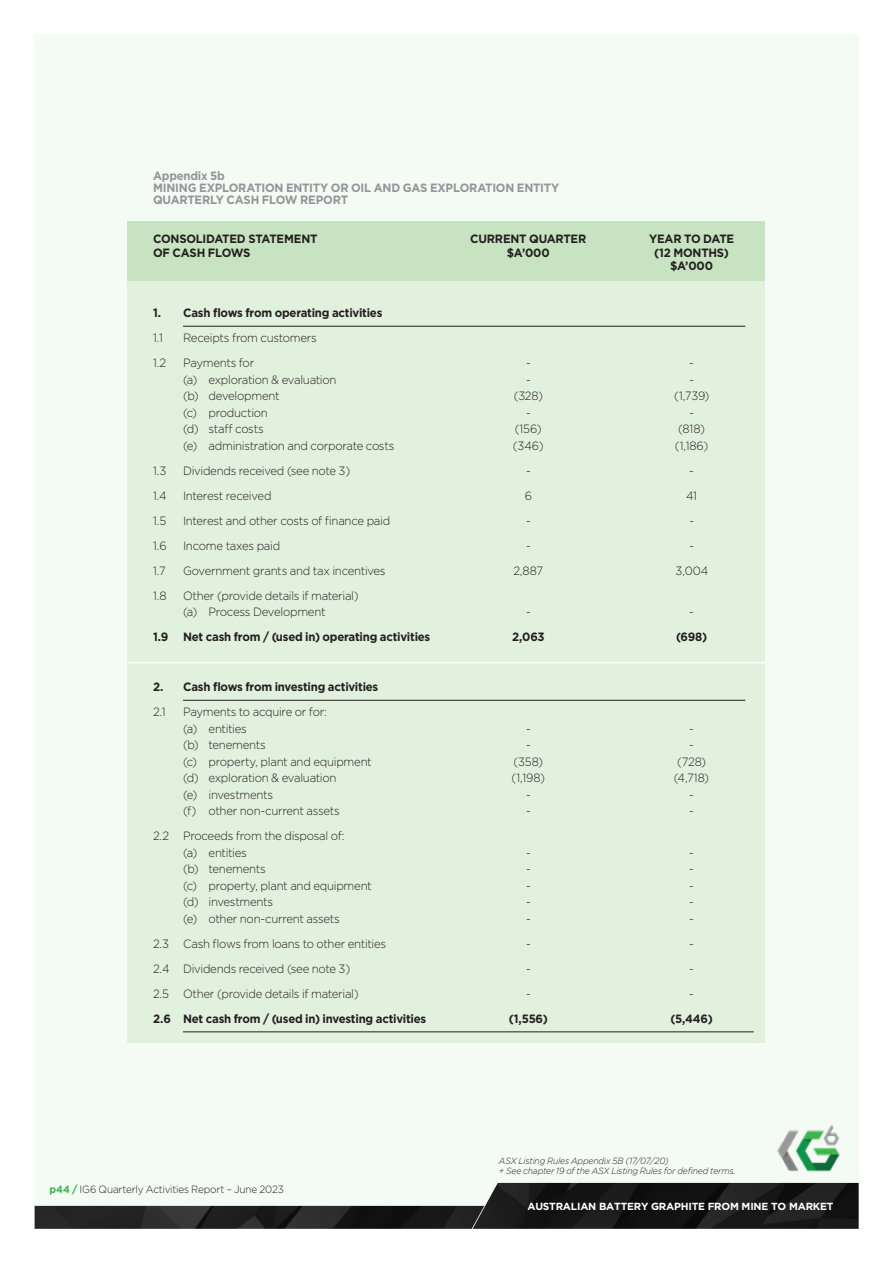
<style>
.page{position:relative;width:893px;height:1263px;background:#fff}
.page>*{position:absolute;margin:0;border:0;box-sizing:border-box;transform-origin:0 0}
.Main_body_copy{font:300 12px/16.5px "Gotham";letter-spacing:-.025em;color:#231f20;scale:.95 1}
.Main_body_copy-2{font:700 12px/13.5px "Gotham";letter-spacing:-.02em;color:#231f20;text-align:center;scale:.95 1}
.Main_body_copy-3{font:700 12px/12px "Gotham";letter-spacing:-.02em;color:#939598;scale:.95 1}
.t1{font:300 10.5px "Gotham";letter-spacing:-.02em;color:#231f20;scale:.95 1}
.t2{font:700 10.35px "Gotham HTF";letter-spacing:-.02em;color:#fff}
.Main_body_copy-4{font:italic 300 9px/10.5px "Gotham";letter-spacing:-.015em;color:#231f20;scale:.95 1}
.s1{font-weight:700;color:#3cb54b}
</style>
<div class="page">
<div style="left:34px;top:34px;width:825px;height:1195px;background:#f4faf4"></div>
<img style="left:35px;top:1183px;width:824px;height:46px">
<img style="left:777px;top:1125px;width:63px;height:47px">
<div style="left:128px;top:225px;width:637px;height:818px;background:#e2f0de"></div>
<hr style="left:183px;top:326px;width:562px;height:1px;background:#231f20">
<hr style="left:183px;top:700px;width:562px;height:1px;background:#231f20">
<hr style="left:183px;top:1031px;width:571px;height:1px;background:#231f20">
<hr style="left:128px;top:662px;width:637px;height:1px;background:#fff">
<div style="left:128px;top:221px;width:637px;height:60px;background:#c7e3c1"></div>
<p class="Main_body_copy-3" style="left:153px;top:169px;width:429px">Appendix 5b<br>MINING EXPLORATION ENTITY OR OIL AND GAS EXPLORATION ENTITY<br>QUARTERLY CASH FLOW REPORT</p>
<p class="Main_body_copy-2" style="left:153px;top:232px;width:175px">CONSOLIDATED STATEMENT</p>
<p class="Main_body_copy-2" style="left:470px;top:232px;width:124px">CURRENT QUARTER</p>
<p class="Main_body_copy-2" style="left:649px;top:232px;width:91px">YEAR TO DATE</p>
<p class="Main_body_copy-2" style="left:153px;top:246px;width:104px">OF CASH FLOWS</p>
<p class="Main_body_copy-2" style="left:507px;top:246px;width:47px">$A’000</p>
<p class="Main_body_copy-2" style="left:654px;top:246px;width:80px">(12 MONTHS) $A’000</p>
<p class="Main_body_copy-2" style="left:153px;top:306px;width:243px">1. Cash flows from operating activities</p>
<p class="Main_body_copy" style="left:153px;top:329px;width:12px">1.1</p>
<p class="Main_body_copy" style="left:183px;top:329px;width:142px">Receipts from customers</p>
<p class="Main_body_copy" style="left:153px;top:354px;width:15px">1.2</p>
<p class="Main_body_copy" style="left:183px;top:354px;width:76px">Payments for</p>
<p class="Main_body_copy" style="left:526px;top:354px;width:6px">-</p>
<p class="Main_body_copy" style="left:689px;top:354px;width:6px">-</p>
<p class="Main_body_copy" style="left:183px;top:371px;width:163px">(a) exploration &amp; evaluation</p>
<p class="Main_body_copy" style="left:526px;top:371px;width:6px">-</p>
<p class="Main_body_copy" style="left:689px;top:371px;width:6px">-</p>
<p class="Main_body_copy" style="left:183px;top:387px;width:103px">(b) development</p>
<p class="Main_body_copy" style="left:514px;top:387px;width:32px">(328)</p>
<p class="Main_body_copy" style="left:674px;top:387px;width:39px">(1,739)</p>
<p class="Main_body_copy" style="left:183px;top:404px;width:91px">(c) production</p>
<p class="Main_body_copy" style="left:526px;top:404px;width:6px">-</p>
<p class="Main_body_copy" style="left:689px;top:404px;width:6px">-</p>
<p class="Main_body_copy" style="left:183px;top:420px;width:86px">(d) staff costs</p>
<p class="Main_body_copy" style="left:515px;top:420px;width:30px">(156)</p>
<p class="Main_body_copy" style="left:678px;top:420px;width:30px">(818)</p>
<p class="Main_body_copy" style="left:183px;top:437px;width:224px">(e) administration and corporate costs</p>
<p class="Main_body_copy" style="left:513px;top:437px;width:34px">(346)</p>
<p class="Main_body_copy" style="left:675px;top:437px;width:37px">(1,186)</p>
<p class="Main_body_copy" style="left:153px;top:462px;width:16px">1.3</p>
<p class="Main_body_copy" style="left:183px;top:462px;width:178px">Dividends received (see note 3)</p>
<p class="Main_body_copy" style="left:526px;top:462px;width:6px">-</p>
<p class="Main_body_copy" style="left:689px;top:462px;width:6px">-</p>
<p class="Main_body_copy" style="left:153px;top:487px;width:16px">1.4</p>
<p class="Main_body_copy" style="left:183px;top:487px;width:95px">Interest received</p>
<p class="Main_body_copy" style="left:525px;top:487px;width:9px">6</p>
<p class="Main_body_copy" style="left:686px;top:487px;width:13px">41</p>
<p class="Main_body_copy" style="left:153px;top:512px;width:16px">1.5</p>
<p class="Main_body_copy" style="left:183px;top:512px;width:220px">Interest and other costs of finance paid</p>
<p class="Main_body_copy" style="left:526px;top:512px;width:6px">-</p>
<p class="Main_body_copy" style="left:689px;top:512px;width:6px">-</p>
<p class="Main_body_copy" style="left:153px;top:537px;width:16px">1.6</p>
<p class="Main_body_copy" style="left:183px;top:537px;width:104px">Income taxes paid</p>
<p class="Main_body_copy" style="left:526px;top:537px;width:6px">-</p>
<p class="Main_body_copy" style="left:689px;top:537px;width:6px">-</p>
<p class="Main_body_copy" style="left:153px;top:562px;width:15px">1.7</p>
<p class="Main_body_copy" style="left:183px;top:562px;width:215px">Government grants and tax incentives</p>
<p class="Main_body_copy" style="left:513px;top:562px;width:33px">2,887</p>
<p class="Main_body_copy" style="left:675px;top:562px;width:36px">3,004</p>
<p class="Main_body_copy" style="left:153px;top:587px;width:16px">1.8</p>
<p class="Main_body_copy" style="left:183px;top:587px;width:186px">Other (provide details if material) (a) Process Development</p>
<p class="Main_body_copy" style="left:526px;top:603px;width:6px">-</p>
<p class="Main_body_copy" style="left:689px;top:603px;width:6px">-</p>
<p class="Main_body_copy-2" style="left:153px;top:630px;width:293px">1.9 Net cash from / (used in) operating activities</p>
<p class="Main_body_copy-2" style="left:512px;top:630px;width:36px">2,063</p>
<p class="Main_body_copy-2" style="left:676px;top:630px;width:34px">(698)</p>
<p class="Main_body_copy-2" style="left:153px;top:680px;width:239px">2. Cash flows from investing activities</p>
<p class="Main_body_copy" style="left:153px;top:703px;width:15px">2.1</p>
<p class="Main_body_copy" style="left:183px;top:703px;width:153px">Payments to acquire or for: (a) entities</p>
<p class="Main_body_copy" style="left:526px;top:720px;width:6px">-</p>
<p class="Main_body_copy" style="left:689px;top:720px;width:6px">-</p>
<p class="Main_body_copy" style="left:183px;top:736px;width:89px">(b) tenements</p>
<p class="Main_body_copy" style="left:526px;top:736px;width:6px">-</p>
<p class="Main_body_copy" style="left:689px;top:736px;width:6px">-</p>
<p class="Main_body_copy" style="left:183px;top:753px;width:200px">(c) property, plant and equipment</p>
<p class="Main_body_copy" style="left:513px;top:753px;width:33px">(358)</p>
<p class="Main_body_copy" style="left:677px;top:753px;width:32px">(728)</p>
<p class="Main_body_copy" style="left:183px;top:769px;width:163px">(d) exploration &amp; evaluation</p>
<p class="Main_body_copy" style="left:512px;top:769px;width:37px">(1,198)</p>
<p class="Main_body_copy" style="left:674px;top:769px;width:39px">(4,718)</p>
<p class="Main_body_copy" style="left:183px;top:786px;width:96px">(e) investments</p>
<p class="Main_body_copy" style="left:526px;top:786px;width:6px">-</p>
<p class="Main_body_copy" style="left:689px;top:786px;width:6px">-</p>
<p class="Main_body_copy" style="left:183px;top:802px;width:167px">(f) other non-current assets</p>
<p class="Main_body_copy" style="left:526px;top:802px;width:6px">-</p>
<p class="Main_body_copy" style="left:689px;top:802px;width:6px">-</p>
<p class="Main_body_copy" style="left:183px;top:827px;width:171px;text-indent:-30px">2.2 Proceeds from the disposal of: (a) entities</p>
<p class="Main_body_copy" style="left:526px;top:844px;width:6px">-</p>
<p class="Main_body_copy" style="left:689px;top:844px;width:6px">-</p>
<p class="Main_body_copy" style="left:183px;top:860px;width:89px">(b) tenements</p>
<p class="Main_body_copy" style="left:526px;top:860px;width:6px">-</p>
<p class="Main_body_copy" style="left:689px;top:860px;width:6px">-</p>
<p class="Main_body_copy" style="left:183px;top:877px;width:200px">(c) property, plant and equipment</p>
<p class="Main_body_copy" style="left:526px;top:877px;width:6px">-</p>
<p class="Main_body_copy" style="left:689px;top:877px;width:6px">-</p>
<p class="Main_body_copy" style="left:183px;top:893px;width:96px">(d) investments</p>
<p class="Main_body_copy" style="left:526px;top:893px;width:6px">-</p>
<p class="Main_body_copy" style="left:689px;top:893px;width:6px">-</p>
<p class="Main_body_copy" style="left:183px;top:910px;width:167px">(e) other non-current assets</p>
<p class="Main_body_copy" style="left:526px;top:910px;width:6px">-</p>
<p class="Main_body_copy" style="left:689px;top:910px;width:6px">-</p>
<p class="Main_body_copy" style="left:153px;top:935px;width:247px">2.3 Cash flows from loans to other entities</p>
<p class="Main_body_copy" style="left:526px;top:935px;width:6px">-</p>
<p class="Main_body_copy" style="left:689px;top:935px;width:6px">-</p>
<p class="Main_body_copy" style="left:153px;top:960px;width:209px">2.4 Dividends received (see note 3)</p>
<p class="Main_body_copy" style="left:526px;top:960px;width:6px">-</p>
<p class="Main_body_copy" style="left:689px;top:960px;width:6px">-</p>
<p class="Main_body_copy" style="left:153px;top:985px;width:218px">2.5 Other (provide details if material)</p>
<p class="Main_body_copy" style="left:526px;top:985px;width:6px">-</p>
<p class="Main_body_copy" style="left:689px;top:985px;width:6px">-</p>
<p class="Main_body_copy-2" style="left:153px;top:1012px;width:289px">2.6 Net cash from / (used in) investing activities</p>
<p class="Main_body_copy-2" style="left:509px;top:1012px;width:43px">(1,556)</p>
<p class="Main_body_copy-2" style="left:670px;top:1012px;width:46px">(5,446)</p>
<p class="t1" style="left:50px;top:1182px;width:248px"><span class="s1">p44 /</span> IG6 Quarterly Activities Report – June 2023</p>
<p class="Main_body_copy-4" style="left:499px;top:1155px;width:251px">ASX Listing Rules Appendix 5B (17/07/20)<br>+ See chapter 19 of the ASX Listing Rules for defined terms.</p>
<p class="t2" style="left:527px;top:1200px;width:308px">AUSTRALIAN BATTERY GRAPHITE FROM MINE TO MARKET</p>
</div>
